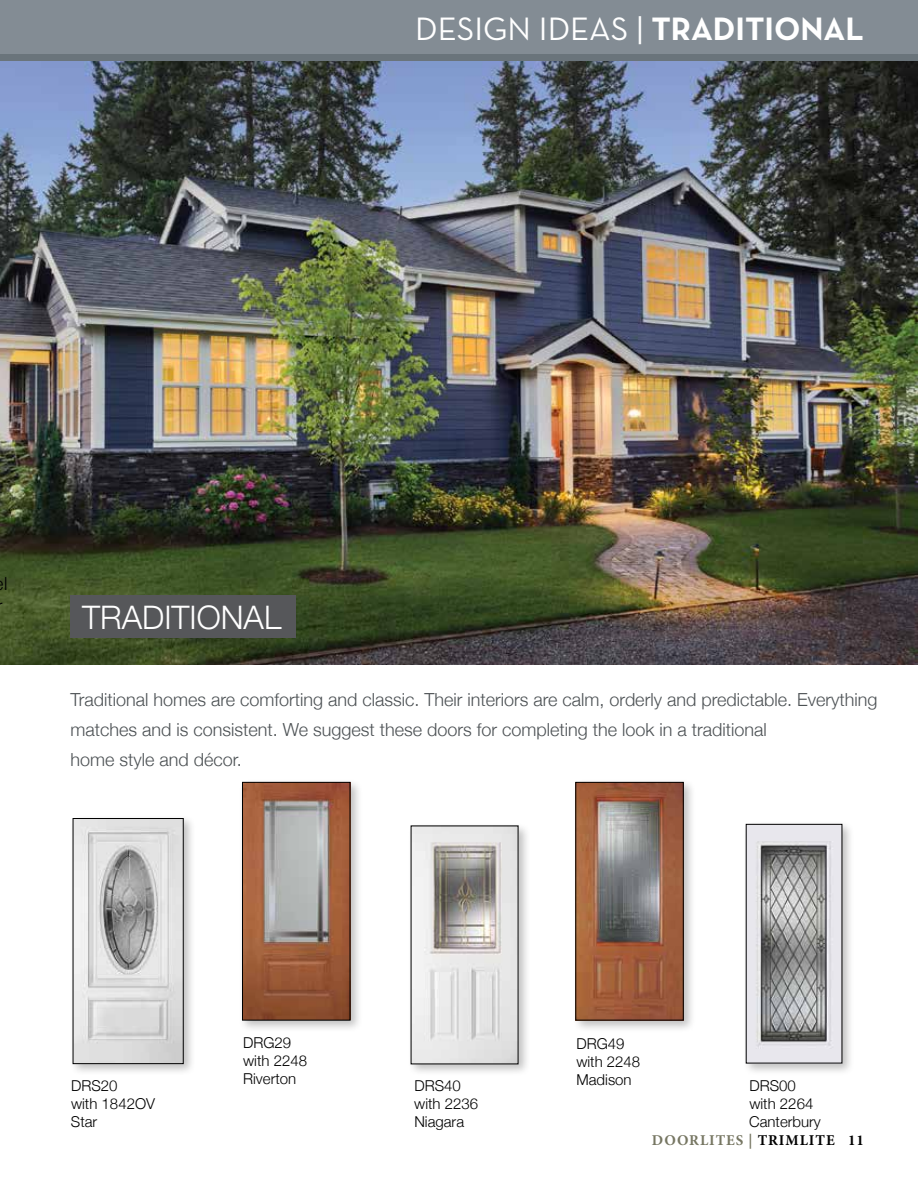
<style>
.page{position:relative;width:918px;height:1188px;background:#fff}
.page>*{position:absolute;margin:0;border:0;box-sizing:border-box;transform-origin:0 0}
.t1{font:33px "Neutra Text";color:#fff}
.t2{font:300 32.4px "Helvetica Neue";color:#fff}
.t3{font:300 18px/30px "Helvetica Neue";color:#4c5154}
.t4{font:300 18px "Helvetica Neue";color:#000}
.t5{font:300 15px/18px "Helvetica Neue";color:#000}
.t6{font:700 15px "Minion Pro";letter-spacing:.06em;color:#767662}
.s1{font-family:"Neutra Text Bold Alt"}
.s2{color:#000}
</style>
<div class="page">
<div style="left:0;top:0;width:918px;height:62px;background:#6a747b"></div>
<div style="left:0;top:0;width:918px;height:53px;background:#838c94"></div>
<img style="left:0;top:62px;width:918px;height:603px">
<div style="left:70px;top:595px;width:226px;height:43px;background:#56575a"></div>
<div style="left:407px;top:822px;width:124px;height:254px;background:#000;opacity:.25"></div>
<img style="left:413px;top:828px;width:103px;height:234px">
<div style="left:239px;top:778px;width:124px;height:255px;background:#000;opacity:.25"></div>
<img style="left:244px;top:784px;width:104px;height:234px">
<div style="left:242px;top:782px;width:108px;height:238px;border:1px solid #000"></div>
<div style="left:572px;top:778px;width:124px;height:255px;background:#000;opacity:.25"></div>
<img style="left:578px;top:784px;width:103px;height:234px">
<div style="left:743px;top:820px;width:112px;height:256px;background:#000;opacity:.25"></div>
<img style="left:748px;top:826px;width:92px;height:235px">
<div style="left:69px;top:815px;width:127px;height:262px;background:#000;opacity:.25"></div>
<img style="left:75px;top:820px;width:106px;height:242px">
<div style="left:73px;top:818px;width:110px;height:246px;border:1px solid #000"></div>
<h1 class="t1" style="left:415px;top:9px;width:450px">DESIGN IDEAS | <span class="s1">TRADITIONAL</span></h1>
<p class="t4" style="left:4px;top:569px;width:5px">l</p>
<h2 class="t2" style="left:82px;top:591px;width:201px">TRADITIONAL</h2>
<p class="t3" style="left:70px;top:683px;width:808px">Traditional homes are comforting and classic. Their interiors are calm, orderly and predictable. Everything matches and is consistent. We suggest these doors for completing the look in a traditional<br>home style and décor.</p>
<p class="t5" style="left:71px;top:1076px;width:86px">DRS20<br>with 1842OV<br>Star</p>
<p class="t5" style="left:243px;top:1032px;width:65px">DRG29 with 2248<br>Riverton</p>
<p class="t5" style="left:414px;top:1076px;width:65px">DRS40 with 2236<br>Niagara</p>
<p class="t5" style="left:576px;top:1034px;width:65px">DRG49 with 2248<br>Madison</p>
<p class="t5" style="left:749px;top:1076px;width:73px">DRS00 with 2264<br>Canterbury</p>
<p class="t6" style="left:652px;top:1130px;width:214px">DOORLITES | <span class="s2">TRIMLITE 11</span></p>
</div>
